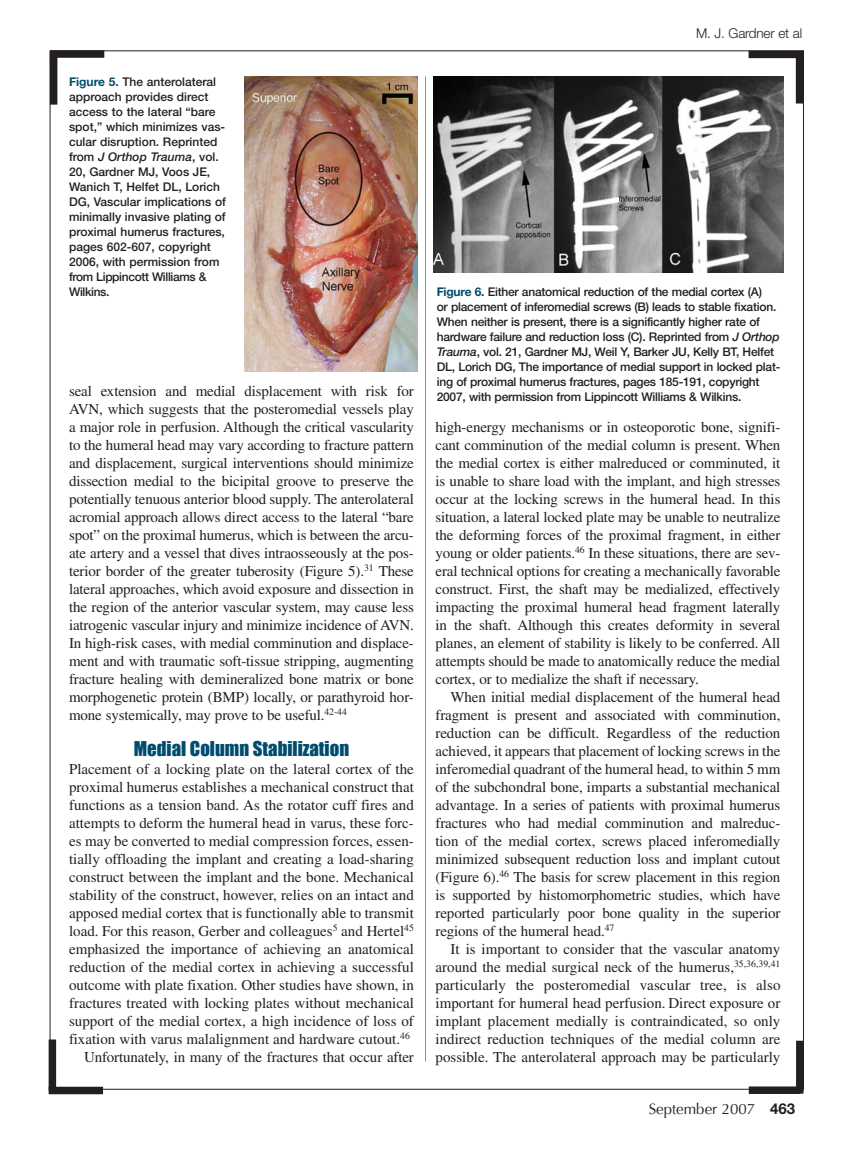
<style>
.page{position:relative;width:851px;height:1161px;background:#fff}
.page>*{position:absolute;margin:0;border:0;box-sizing:border-box;transform-origin:0 0}
.t1{font:18.75px "Impact";color:#004b6e}
.t2{font:15px/18px "Times";color:#231f20;text-align:justify}
.t3{font:15px "Optima";color:#231f20}
.t4{font:300 13.5px "Helvetica Neue";letter-spacing:-.015em;color:#231f20}
.t5{font:500 12px/15px "Helvetica Neue";letter-spacing:-.02em;color:#231f20}
.t6{font:500 12px/15px "Helvetica Neue";color:#231f20}
.s1{font-weight:700;color:#004b6e}
.s2{font-style:italic}
.s3{font-family:"Helvetica Neue";font-weight:700}
</style>
<div class="page">
<div style="left:50px;top:54px;width:7px;height:51px;background:#231f20"></div>
<div style="left:49px;top:1040px;width:7px;height:50px;background:#231f20"></div>
<div style="left:796px;top:1041px;width:7px;height:53px;background:#231f20"></div>
<div style="left:795px;top:53px;width:8px;height:51px;background:#231f20"></div>
<div style="left:50px;top:50px;width:54px;height:8px;background:#231f20"></div>
<div style="left:748px;top:51px;width:55px;height:7px;background:#231f20"></div>
<div style="left:748px;top:1086px;width:52px;height:8px;background:#231f20"></div>
<div style="left:49px;top:1087px;width:54px;height:7px;background:#231f20"></div>
<hr style="left:425px;top:76px;width:1px;height:986px;background:#ab8d60">
<img style="left:434px;top:76px;width:349px;height:197px">
<img style="left:244px;top:76px;width:173px;height:295px">
<p class="t6" style="left:69px;top:74px;width:158px"><span class="s1">Figure 5.</span> The anterolateral approach provides direct access to the lateral “bare spot,” which minimizes vas&shy;cular disruption. Reprinted from <span class="s2">J Orthop Trauma</span>, vol.<br>20, Gardner MJ, Voos JE,<br>Wanich T, Helfet DL, Lorich<br>DG, Vascular implications of minimally invasive plating of proximal humerus fractures, pages 602-607, copyright<br>2006, with permission from from Lippincott Williams &amp;<br>Wilkins.</p>
<p class="t2" style="left:69px;top:382px;width:346px">seal extension and medial displacement with risk for AVN, which suggests that the posteromedial vessels play a major role in perfusion. Although the critical vascularity to the humeral head may vary according to fracture pattern and displacement, surgical interventions should minimize dissection medial to the bicipital groove to preserve the potentially tenuous anterior blood supply. The anterolateral acromial approach allows direct access to the lateral “bare spot” on the proximal humerus, which is between the arcu&shy;ate artery and a vessel that dives intraosseously at the pos&shy;terior border of the greater tuberosity (Figure 5).<sup>31</sup> These lateral approaches, which avoid exposure and dissection in the region of the anterior vascular system, may cause less iatrogenic vascular injury and minimize incidence of AVN.<br>In high-risk cases, with medial comminution and displace&shy;ment and with traumatic soft-tissue stripping, augmenting fracture healing with demineralized bone matrix or bone morphogenetic protein (BMP) locally, or parathyroid hor&shy;mone systemically, may prove to be useful.<sup>42-44</sup></p>
<p class="t1" style="left:134px;top:737px;width:217px">Medial Column Stabilization</p>
<p class="t2" style="left:69px;top:760px;width:346px;text-align:right">Placement of a locking plate on the lateral cortex of the proximal humerus establishes a mechanical construct that functions as a tension band. As the rotator cuff fires and attempts to deform the humeral head in varus, these forc&shy;es may be converted to medial compression forces, essen&shy;tially offloading the implant and creating a load-sharing construct between the implant and the bone. Mechanical stability of the construct, however, relies on an intact and apposed medial cortex that is functionally able to transmit load. For this reason, Gerber and colleagues<sup>5</sup> and Hertel<sup>45 </sup>emphasized the importance of achieving an anatomical reduction of the medial cortex in achieving a successful outcome with plate fixation. Other studies have shown, in fractures treated with locking plates without mechanical support of the medial cortex, a high incidence of loss of fixation with varus malalignment and hardware cutout.<sup>46<br></sup>Unfortunately, in many of the fractures that occur after</p>
<p class="t4" style="left:696px;top:25px;width:108px">M. J. Gardner et al</p>
<p class="t5" style="left:436px;top:284px;width:345px"><span class="s1">Figure 6.</span> Either anatomical reduction of the medial cortex (A)<br>or placement of inferomedial screws (B) leads to stable fixation.<br>When neither is present, there is a significantly higher rate of hardware failure and reduction loss (C). Reprinted from <span class="s2">J Orthop Trauma</span>, vol. 21, Gardner MJ, Weil Y, Barker JU, Kelly BT, Helfet DL, Lorich DG, The importance of medial support in locked plat&shy;ing of proximal humerus fractures, pages 185-191, copyright 2007, with permission from Lippincott Williams &amp; Wilkins.</p>
<p class="t2" style="left:435px;top:418px;width:346px">high-energy mechanisms or in osteoporotic bone, signifi&shy;cant comminution of the medial column is present. When the medial cortex is either malreduced or comminuted, it is unable to share load with the implant, and high stresses occur at the locking screws in the humeral head. In this situation, a lateral locked plate may be unable to neutralize the deforming forces of the proximal fragment, in either young or older patients.<sup>46</sup> In these situations, there are sev&shy;eral technical options for creating a mechanically favorable construct. First, the shaft may be medialized, effectively impacting the proximal humeral head fragment laterally in the shaft. Although this creates deformity in several planes, an element of stability is likely to be conferred. All attempts should be made to anatomically reduce the medial cortex, or to medialize the shaft if necessary.</p>
<p class="t2" style="left:435px;top:688px;width:346px;text-indent:15px">When initial medial displacement of the humeral head fragment is present and associated with comminution, reduction can be difficult. Regardless of the reduction achieved, it appears that placement of locking screws in the inferomedial quadrant of the humeral head, to within 5 mm of the subchondral bone, imparts a substantial mechanical advantage. In a series of patients with proximal humerus fractures who had medial comminution and malreduc&shy;tion of the medial cortex, screws placed inferomedially minimized subsequent reduction loss and implant cutout (Figure 6).<sup>46</sup> The basis for screw placement in this region is supported by histomorphometric studies, which have reported particularly poor bone quality in the superior regions of the humeral head.<sup>47</sup></p>
<p class="t2" style="left:435px;top:940px;width:346px;text-indent:15px">It is important to consider that the vascular anatomy around the medial surgical neck of the humerus,<sup>35,36,39,41 </sup>particularly the posteromedial vascular tree, is also important for humeral head perfusion. Direct exposure or implant placement medially is contraindicated, so only indirect reduction techniques of the medial column are possible. The anterolateral approach may be particularly</p>
<p class="t3" style="left:648px;top:1100px;width:148px">September 2007 <span class="s3">463</span></p>
</div>
